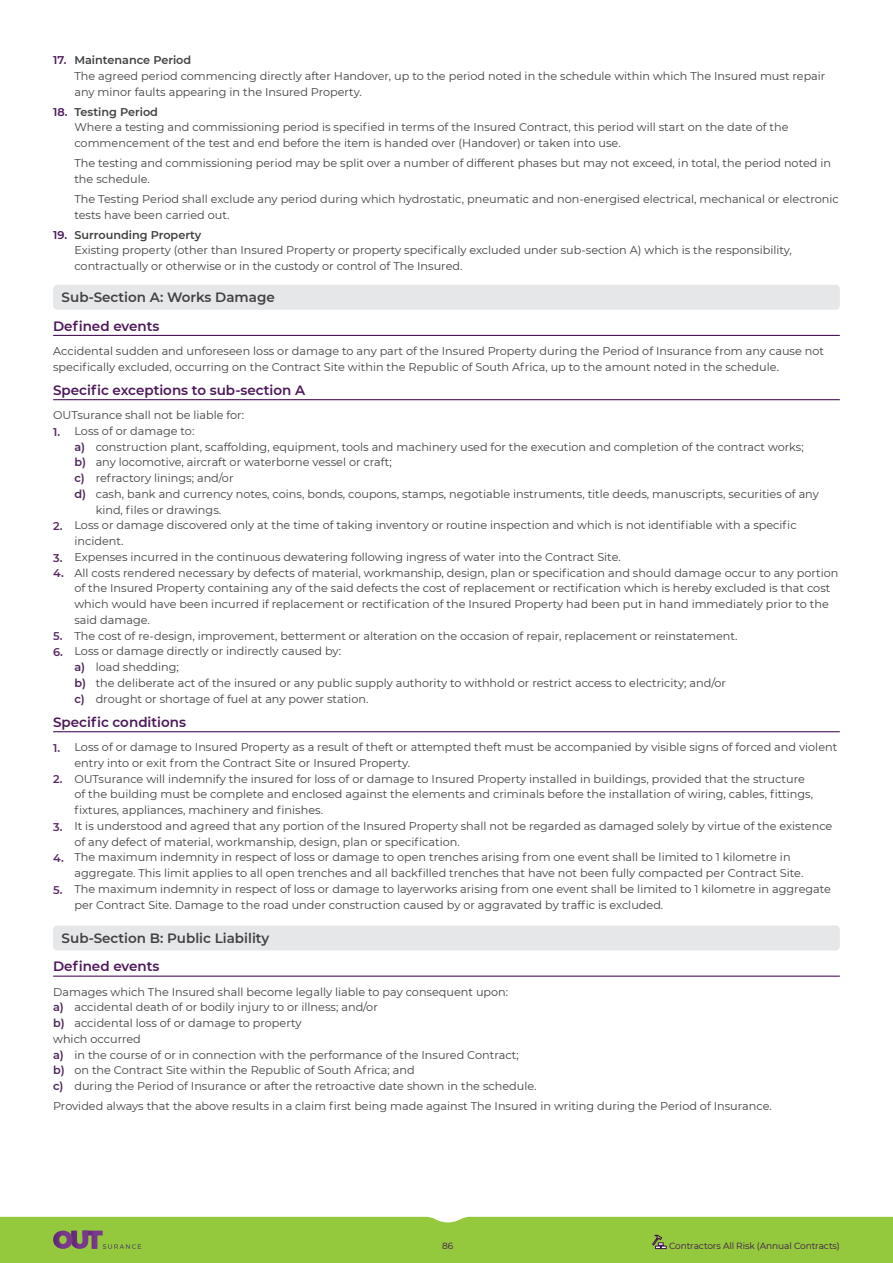
<style>
.page{position:relative;width:893px;height:1263px;background:#fff}
.page>*{position:absolute;margin:0;border:0;box-sizing:border-box;transform-origin:0 0}
.t1{font:600 13.5px "Montserrat";color:#4c1659}
.t2{font:600 13.5px "Montserrat";color:#414042}
.t3{font:11.25px/15.8px "Montserrat";color:#414042}
.t4{font:9px "Montserrat";letter-spacing:-.01em;color:#3d134c}
.s1{font-weight:600;color:#4c1659}
.s2{font-weight:600}
.s3{font-weight:600;color:#582a63}
.s4{font-weight:600;color:#4a2656}
</style>
<div class="page">
<div style="left:0;top:1217px;width:893px;height:46px;background:#95c93d"></div>
<div style="left:53px;top:285px;width:787px;height:25px;background:#e6e7e8;border-radius:4px"></div>
<hr style="left:53px;top:335px;width:787px;height:1px;background:#4c1659">
<hr style="left:53px;top:399px;width:787px;height:1px;background:#4c1659">
<hr style="left:53px;top:731px;width:787px;height:1px;background:#4c1659">
<div style="left:53px;top:925px;width:787px;height:25px;background:#e6e7e8;border-radius:4px"></div>
<hr style="left:53px;top:975px;width:787px;height:2px;background:#4c1659">
<p class="t3" style="left:74px;top:52px;width:753px;text-indent:-21px"><span class="s1">17.</span> <span class="s2">Maintenance Period<br></span>The agreed period commencing directly after Handover, up to the period noted in the schedule within which The Insured must repair any minor faults appearing in the Insured Property.</p>
<p class="t3" style="left:74px;top:103px;width:716px;text-indent:-21px"><span class="s1">18.</span> <span class="s2">Testing Period<br></span>Where a testing and commissioning period is specified in terms of the Insured Contract, this period will start on the date of the commencement of the test and end before the item is handed over (Handover) or taken into use.</p>
<p class="t3" style="left:74px;top:155px;width:758px">The testing and commissioning period may be split over a number of different phases but may not exceed, in total, the period noted in the schedule.</p>
<p class="t3" style="left:74px;top:191px;width:766px">The Testing Period shall exclude any period during which hydrostatic, pneumatic and non-energised electrical, mechanical or electronic tests have been carried out.</p>
<p class="t3" style="left:74px;top:226px;width:719px;text-indent:-21px"><span class="s1">19.</span> <span class="s2">Surrounding Property<br></span>Existing property (other than Insured Property or property specifically excluded under sub-section A) which is the responsibility, contractually or otherwise or in the custody or control of The Insured.</p>
<p class="t2" style="left:62px;top:288px;width:215px">Sub-Section A: Works Damage</p>
<p class="t1" style="left:53px;top:316px;width:108px">Defined events</p>
<p class="t3" style="left:53px;top:343px;width:772px">Accidental sudden and unforeseen loss or damage to any part of the Insured Property during the Period of Insurance from any cause not specifically excluded, occurring on the Contract Site within the Republic of South Africa, up to the amount noted in the schedule.</p>
<p class="t1" style="left:53px;top:380px;width:254px">Specific exceptions to sub-section A</p>
<p class="t3" style="left:53px;top:407px;width:193px">OUTsurance shall not be liable for:</p>
<p class="t3" style="left:53px;top:423px;width:143px"><span class="s3">1.</span> Loss of or damage to:</p>
<p class="t3" style="left:74px;top:438px;width:731px"><span class="s4">a)</span> construction plant, scaffolding, equipment, tools and machinery used for the execution and completion of the contract works;</p>
<p class="t3" style="left:74px;top:454px;width:319px"><span class="s4">b)</span> any locomotive, aircraft or waterborne vessel or craft;</p>
<p class="t3" style="left:74px;top:470px;width:161px"><span class="s4">c)</span> refractory linings; and/or</p>
<p class="t3" style="left:74px;top:486px;width:746px"><span class="s4">d)</span> cash, bank and currency notes, coins, bonds, coupons, stamps, negotiable instruments, title deeds, manuscripts, securities of any</p>
<p class="t3" style="left:96px;top:501px;width:127px">kind, files or drawings.</p>
<p class="t3" style="left:74px;top:517px;width:724px;text-indent:-21px"><span class="s3">2.</span> Loss or damage discovered only at the time of taking inventory or routine inspection and which is not identifiable with a specific incident.</p>
<p class="t3" style="left:53px;top:549px;width:569px"><span class="s3">3.</span> Expenses incurred in the continuous dewatering following ingress of water into the Contract Site.</p>
<p class="t3" style="left:74px;top:564px;width:766px;text-indent:-21px"><span class="s3">4.</span> All costs rendered necessary by defects of material, workmanship, design, plan or specification and should damage occur to any portion of the Insured Property containing any of the said defects the cost of replacement or rectification which is hereby excluded is that cost which would have been incurred if replacement or rectification of the Insured Property had been put in hand immediately prior to the said damage.</p>
<p class="t3" style="left:53px;top:627px;width:686px"><span class="s3">5.</span> The cost of re-design, improvement, betterment or alteration on the occasion of repair, replacement or reinstatement.</p>
<p class="t3" style="left:74px;top:643px;width:653px;text-indent:-21px"><span class="s3">6.</span> Loss or damage directly or indirectly caused by:<br><span class="s4">a)</span> load shedding;<br><span class="s4">b)</span> the deliberate act of the insured or any public supply authority to withhold or restrict access to electricity; and/or <span class="s4">c)</span> drought or shortage of fuel at any power station.</p>
<p class="t1" style="left:53px;top:712px;width:134px">Specific conditions</p>
<p class="t3" style="left:74px;top:739px;width:764px;text-indent:-21px"><span class="s3">1.</span> Loss of or damage to Insured Property as a result of theft or attempted theft must be accompanied by visible signs of forced and violent entry into or exit from the Contract Site or Insured Property.</p>
<p class="t3" style="left:74px;top:770px;width:740px;text-indent:-21px"><span class="s3">2.</span> OUTsurance will indemnify the insured for loss of or damage to Insured Property installed in buildings, provided that the structure of the building must be complete and enclosed against the elements and criminals before the installation of wiring, cables, fittings, fixtures, appliances, machinery and finishes.</p>
<p class="t3" style="left:74px;top:818px;width:759px;text-indent:-21px"><span class="s3">3.</span> It is understood and agreed that any portion of the Insured Property shall not be regarded as damaged solely by virtue of the existence of any defect of material, workmanship, design, plan or specification.</p>
<p class="t3" style="left:74px;top:849px;width:730px;text-indent:-21px"><span class="s3">4.</span> The maximum indemnity in respect of loss or damage to open trenches arising from one event shall be limited to 1 kilometre in aggregate. This limit applies to all open trenches and all backfilled trenches that have not been fully compacted per Contract Site.</p>
<p class="t3" style="left:74px;top:881px;width:758px;text-indent:-21px"><span class="s3">5.</span> The maximum indemnity in respect of loss or damage to layerworks arising from one event shall be limited to 1 kilometre in aggregate per Contract Site. Damage to the road under construction caused by or aggravated by traffic is excluded.</p>
<p class="t2" style="left:62px;top:928px;width:209px">Sub-Section B: Public Liability</p>
<p class="t1" style="left:53px;top:957px;width:108px">Defined events</p>
<p class="t3" style="left:53px;top:983px;width:485px">Damages which The Insured shall become legally liable to pay consequent upon:<br><span class="s4">a)</span> accidental death of or bodily injury to or illness; and/or<br><span class="s4">b)</span> accidental loss of or damage to property<br>which occurred<br><span class="s4">a)</span> in the course of or in connection with the performance of the Insured Contract;<br><span class="s4">b)</span> on the Contract Site within the Republic of South Africa; and<br><span class="s4">c)</span> during the Period of Insurance or after the retroactive date shown in the schedule.</p>
<p class="t3" style="left:53px;top:1098px;width:720px">Provided always that the above results in a claim first being made against The Insured in writing during the Period of Insurance.</p>
<p class="t4" style="left:442px;top:1239px;width:13px">86</p>
<p class="t4" style="left:669px;top:1239px;width:172px">Contractors All Risk (Annual Contracts)</p>
</div>
